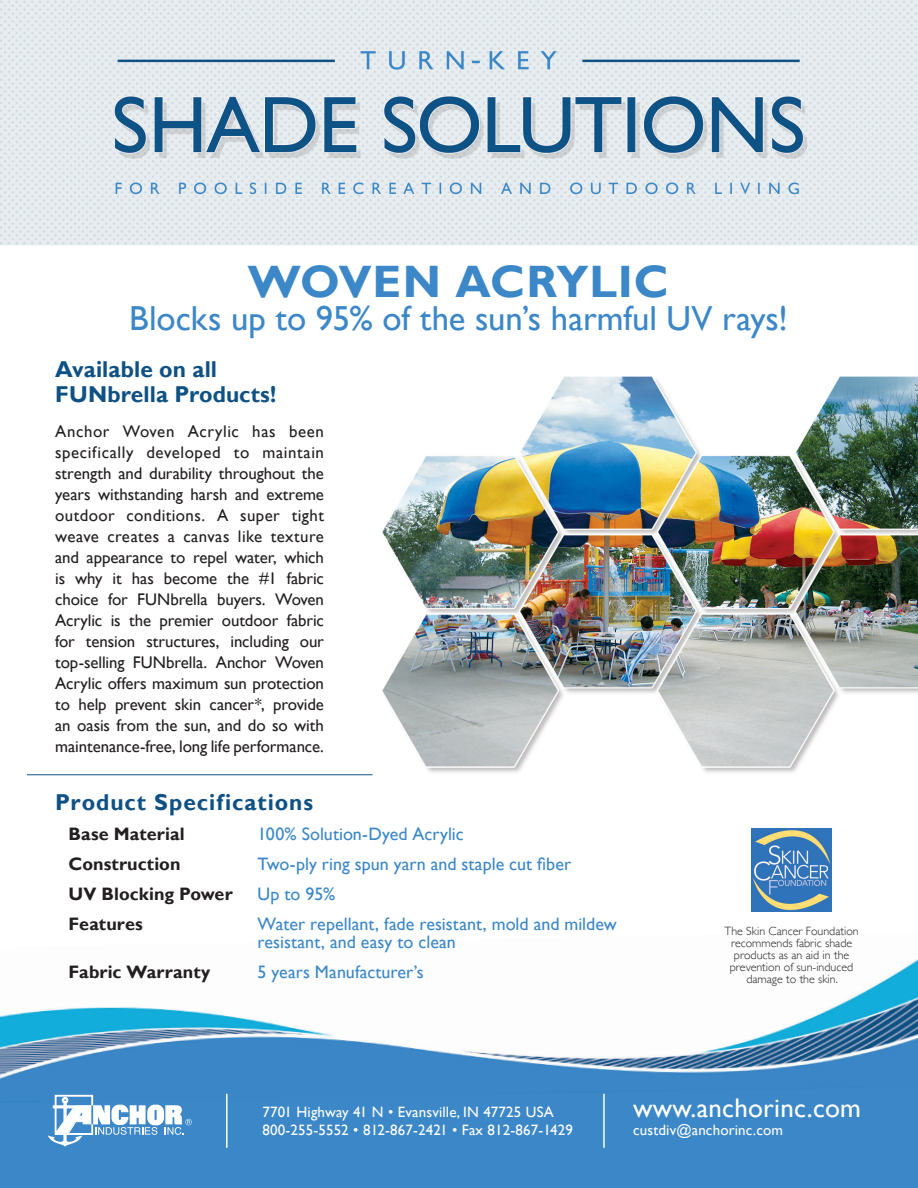
<style>
.page{position:relative;width:918px;height:1188px;background:#fff}
.page>*{position:absolute;margin:0;border:0;box-sizing:border-box;transform-origin:0 0}
.t1{font:700 45.45px "Gill Sans";letter-spacing:.015em;color:#3b87c7}
.t2{font:34.65px "Gill Sans";color:#3b87c7}
.t3{font:27px "Gill Sans";letter-spacing:.01em;color:#fff}
.t4{font:700 22.95px/24.5px "Gill Sans";letter-spacing:.01em;color:#0f5185}
.t5{font:700 22.95px "Gill Sans";letter-spacing:.04em;color:#0f5185}
.t6{font:18px/18px "Gill Sans";color:#3b87c7}
.t7{font:700 18px "Gill Sans";letter-spacing:.005em;color:#231f20}
.t8{font:16.8px/21px "Gill Sans";letter-spacing:-.005em;color:#231f20;text-align:justify}
.t9{font:15px "Gill Sans";letter-spacing:.01em;color:#fff}
.t10{font:300 12px/12px "Gill Sans";color:#231f20;text-align:center}
</style>
<div class="page">
<img style="left:0;top:0;width:918px;height:912px">
<div style="left:0;top:1056px;width:918px;height:132px;background:#3b87c7"></div>
<img style="left:0;top:959px;width:918px;height:135px">
<hr style="left:226px;top:1094px;width:2px;height:54px;background:#fff">
<hr style="left:603px;top:1094px;width:2px;height:54px;background:#fff">
<svg style="left:48px;top:1094px;width:144px;height:53px"></svg>
<img style="left:752px;top:828px;width:79px;height:83px">
<hr style="left:27px;top:774px;width:346px;height:1px;background:#0f5185">
<p class="t1" style="left:248px;top:254px;width:422px">WOVEN ACRYLIC</p>
<p class="t2" style="left:129px;top:298px;width:660px">Blocks up to 95% of the sun’s harmful UV rays!</p>
<p class="t4" style="left:55px;top:358px;width:223px">Available on all<br>FUNbrella Products!</p>
<p class="t8" style="left:55px;top:421px;width:270px">Anchor Woven Acrylic has been specifically developed to maintain strength and durability throughout the years withstanding harsh and extreme outdoor conditions. A super tight weave creates a canvas like texture and appearance to repel water, which is why it has become the #1 fabric choice for FUNbrella buyers. Woven Acrylic is the premier outdoor fabric for tension structures, including our top-selling FUNbrella. Anchor Woven Acrylic offers maximum sun protection to help prevent skin cancer*, provide an oasis from the sun, and do so with maintenance-free, long life performance.</p>
<p class="t5" style="left:55px;top:789px;width:260px">Product Specifications</p>
<p class="t7" style="left:69px;top:823px;width:118px">Base Material</p>
<p class="t6" style="left:258px;top:826px;width:208px">100% Solution-Dyed Acrylic</p>
<p class="t7" style="left:69px;top:853px;width:113px">Construction</p>
<p class="t6" style="left:258px;top:856px;width:315px">Two-ply ring spun yarn and staple cut fiber</p>
<p class="t7" style="left:69px;top:883px;width:166px">UV Blocking Power</p>
<p class="t6" style="left:258px;top:886px;width:79px">Up to 95%</p>
<p class="t7" style="left:69px;top:913px;width:76px">Features</p>
<p class="t6" style="left:258px;top:916px;width:361px">Water repellant, fade resistant, mold and mildew resistant, and easy to clean</p>
<p class="t7" style="left:69px;top:961px;width:143px">Fabric Warranty</p>
<p class="t6" style="left:258px;top:964px;width:168px">5 years Manufacturer’s</p>
<p class="t10" style="left:724px;top:924px;width:136px">The Skin Cancer Foundation recommends fabric shade products as an aid in the prevention of sun-induced damage to the skin.</p>
<p class="t9" style="left:262px;top:1103px;width:293px">7701 Highway 41 N • Evansville, IN 47725 USA</p>
<p class="t9" style="left:262px;top:1121px;width:312px">800-255-5552 • 812-867-2421 • Fax 812-867-1429</p>
<p class="t3" style="left:633px;top:1092px;width:230px">www.anchorinc.com</p>
<p class="t9" style="left:633px;top:1121px;width:152px">custdiv@anchorinc.com</p>
</div>
